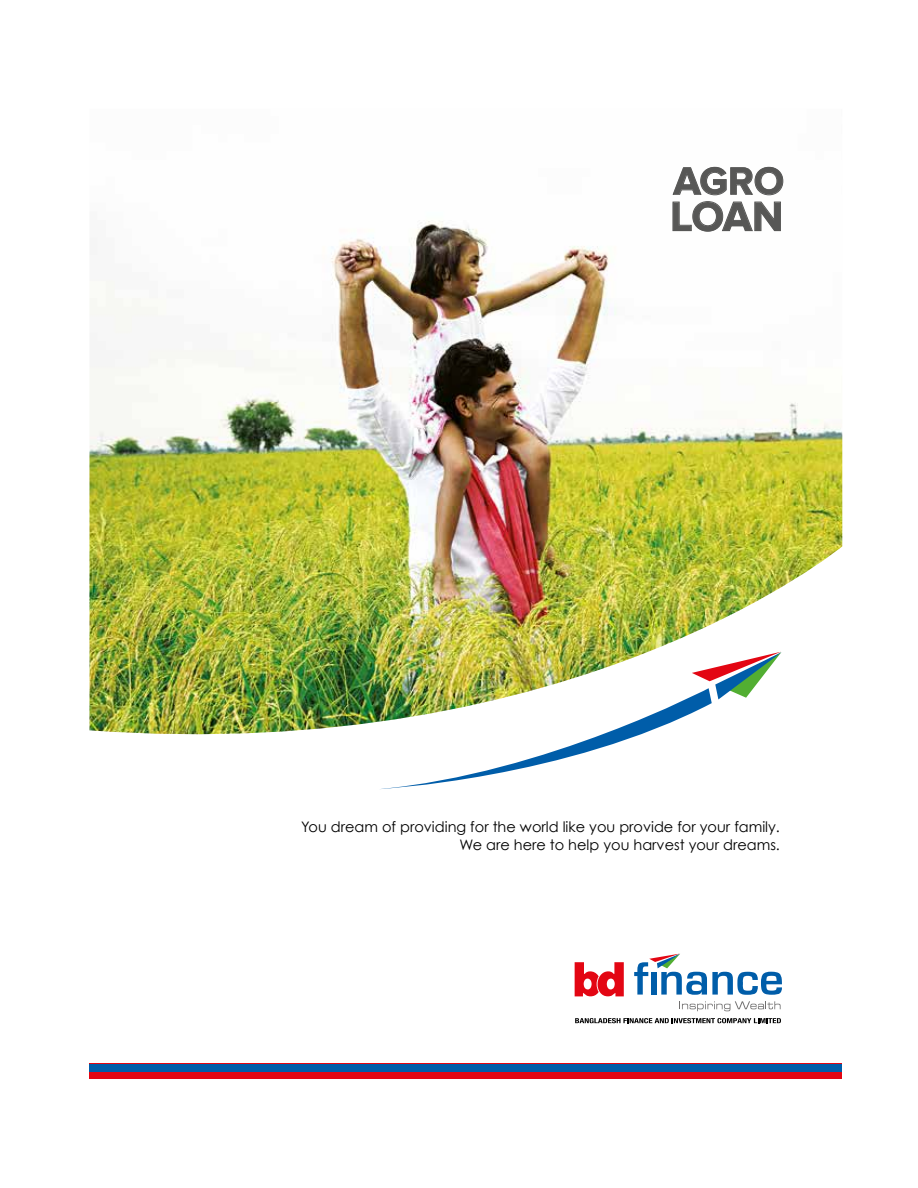
<style>
.page{position:relative;width:918px;height:1188px;background:#fff}
.page>*{position:absolute;margin:0;border:0;box-sizing:border-box;transform-origin:0 0}
.t1{font:700 42.9px "Proxima Nova";color:#575756}
.t2{font:700 39.9px "Proxima Nova";color:#575756}
.t3{font:14.55px/17.4px "Century Gothic";color:#000;text-align:right}
</style>
<div class="page">
<svg style="left:381px;top:756px;width:191px;height:33px"></svg>
<div style="left:89px;top:1064px;width:753px;height:15px;background:#e30613"></div>
<div style="left:89px;top:1064px;width:753px;height:7px;background:#005da9"></div>
<svg style="left:575px;top:1018px;width:206px;height:5px"></svg>
<svg style="left:679px;top:1001px;width:102px;height:10px"></svg>
<svg style="left:634px;top:954px;width:148px;height:41px"></svg>
<svg style="left:575px;top:962px;width:49px;height:34px"></svg>
<img style="left:89px;top:220px;width:753px;height:536px">
<svg style="left:672px;top:166px;width:112px;height:66px"></svg>
<h2 class="t2" style="left:673px;top:163px;width:112px">AGRO</h2>
<h1 class="t1" style="left:670px;top:197px;width:114px">LOAN</h1>
<p class="t3" style="left:301px;top:818px;width:480px">You dream of providing for the world like you provide for your family.<br>We are here to help you harvest your dreams.</p>
</div>
